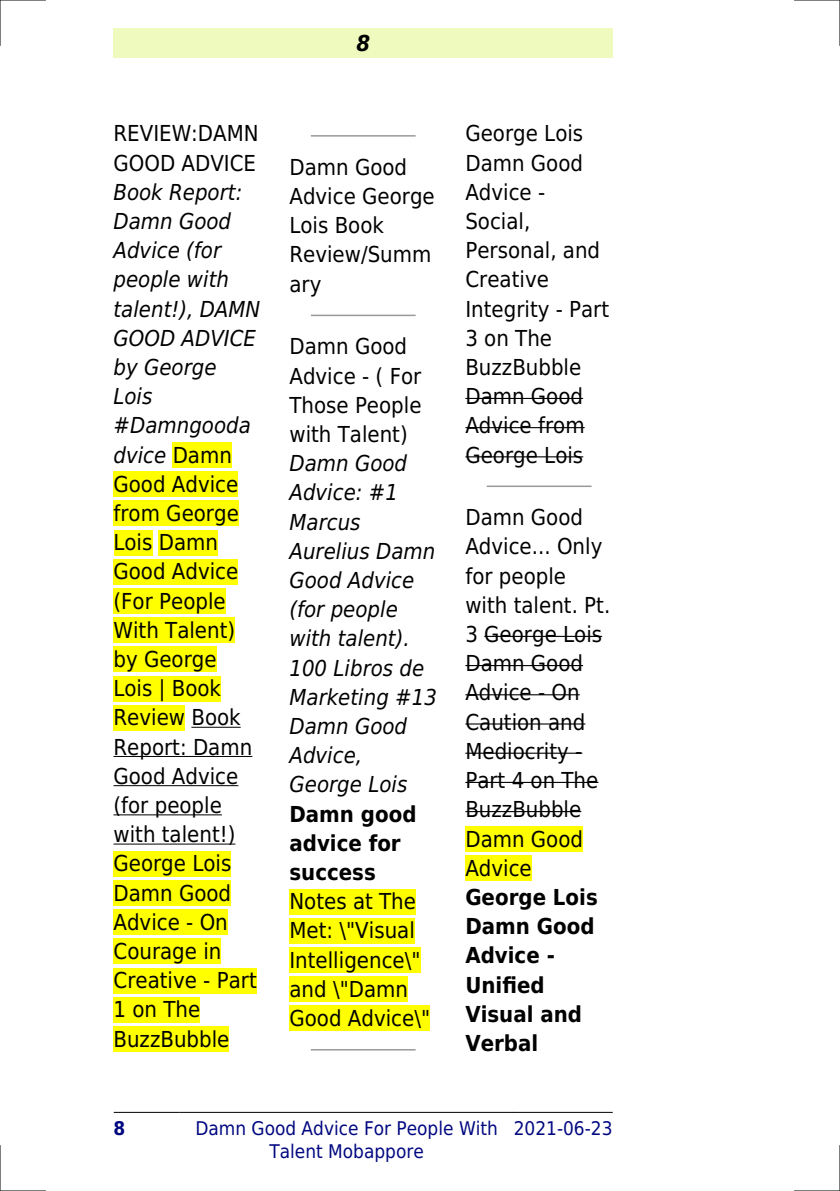
<style>
.page{position:relative;width:840px;height:1191px;background:#fff}
.page>*{position:absolute;margin:0;border:0;box-sizing:border-box;transform-origin:0 0}
.t1{font:22px/29.2px "DejaVu Sans Condensed";color:#000}
.t2{font:italic 22px/29.2px "DejaVu Sans Condensed";color:#000}
.t3{font:700 22px/29.2px "DejaVu Sans Condensed";color:#000}
.t4{font:italic 700 22px "DejaVu Sans Condensed";color:#000}
.t5{font:18.8px/22.6px "DejaVu Sans Condensed";color:#000880;text-align:center}
.t6{font:700 18.8px "DejaVu Sans Condensed";color:#000880}
.s1{font-style:italic}
</style>
<div class="page">
<div style="left:113px;top:28px;width:499px;height:30px;background:#effbbe"></div>
<hr style="left:114px;top:1112px;width:65px;height:1px;background:#000">
<hr style="left:180px;top:1112px;width:333px;height:1px;background:#000">
<hr style="left:514px;top:1112px;width:98px;height:1px;background:#000">
<div style="left:173px;top:442px;width:59px;height:26px;background:#ff0"></div>
<div style="left:113px;top:471px;width:125px;height:26px;background:#ff0"></div>
<div style="left:113px;top:500px;width:126px;height:26px;background:#ff0"></div>
<div style="left:113px;top:530px;width:39px;height:25px;background:#ff0"></div>
<div style="left:159px;top:530px;width:59px;height:25px;background:#ff0"></div>
<div style="left:113px;top:559px;width:125px;height:25px;background:#ff0"></div>
<div style="left:113px;top:588px;width:112px;height:26px;background:#ff0"></div>
<div style="left:113px;top:617px;width:122px;height:26px;background:#ff0"></div>
<div style="left:113px;top:646px;width:103px;height:26px;background:#ff0"></div>
<div style="left:113px;top:676px;width:108px;height:25px;background:#ff0"></div>
<div style="left:113px;top:705px;width:72px;height:25px;background:#ff0"></div>
<hr style="left:191px;top:727px;width:49px;height:1px;background:#000">
<hr style="left:113px;top:756px;width:139px;height:1px;background:#000">
<hr style="left:113px;top:785px;width:125px;height:1px;background:#000">
<hr style="left:113px;top:814px;width:109px;height:1px;background:#000">
<hr style="left:113px;top:843px;width:122px;height:1px;background:#000">
<div style="left:113px;top:851px;width:118px;height:25px;background:#ff0"></div>
<div style="left:113px;top:880px;width:118px;height:25px;background:#ff0"></div>
<div style="left:113px;top:909px;width:115px;height:26px;background:#ff0"></div>
<div style="left:113px;top:938px;width:108px;height:26px;background:#ff0"></div>
<div style="left:113px;top:967px;width:143px;height:26px;background:#ff0"></div>
<div style="left:113px;top:997px;width:87px;height:25px;background:#ff0"></div>
<div style="left:113px;top:1026px;width:116px;height:25px;background:#ff0"></div>
<hr style="left:311px;top:135px;width:103px;height:2px;background:#999">
<hr style="left:311px;top:315px;width:103px;height:1px;background:#999">
<div style="left:289px;top:888px;width:127px;height:26px;background:#ff0"></div>
<div style="left:289px;top:918px;width:125px;height:25px;background:#ff0"></div>
<div style="left:289px;top:947px;width:131px;height:25px;background:#ff0"></div>
<div style="left:289px;top:976px;width:119px;height:26px;background:#ff0"></div>
<div style="left:289px;top:1005px;width:141px;height:26px;background:#ff0"></div>
<hr style="left:311px;top:1049px;width:103px;height:1px;background:#999">
<hr style="left:465px;top:398px;width:117px;height:1px;background:#000">
<hr style="left:465px;top:427px;width:119px;height:1px;background:#000">
<hr style="left:465px;top:456px;width:118px;height:1px;background:#000">
<hr style="left:487px;top:485px;width:103px;height:2px;background:#999">
<hr style="left:484px;top:636px;width:118px;height:1px;background:#000">
<hr style="left:465px;top:665px;width:117px;height:1px;background:#000">
<hr style="left:465px;top:694px;width:114px;height:1px;background:#000">
<hr style="left:465px;top:723px;width:120px;height:1px;background:#000">
<hr style="left:465px;top:752px;width:117px;height:1px;background:#000">
<hr style="left:465px;top:782px;width:133px;height:1px;background:#000">
<hr style="left:465px;top:811px;width:116px;height:1px;background:#000">
<div style="left:465px;top:826px;width:117px;height:25px;background:#ff0"></div>
<div style="left:465px;top:855px;width:66px;height:26px;background:#ff0"></div>
<hr style="left:0;top:0;width:45px;height:1px;background:#000">
<hr style="left:794px;top:0;width:45px;height:1px;background:#000">
<hr style="left:0;top:1190px;width:45px;height:1px;background:#000">
<hr style="left:794px;top:1190px;width:45px;height:1px;background:#000">
<hr style="left:0;top:0;width:1px;height:45px;background:#000">
<hr style="left:0;top:1145px;width:1px;height:46px;background:#000">
<hr style="left:839px;top:0;width:1px;height:45px;background:#000">
<hr style="left:839px;top:1145px;width:1px;height:46px;background:#000">
<p class="t4" style="left:356px;top:30px;width:15px">8</p>
<p class="t1" style="left:113px;top:119px;width:147px">REVIEW:DAMN<br>GOOD ADVICE</p>
<p class="t1" style="left:113px;top:177px;width:148px"><span class="s1">Book Report:<br>Damn Good<br>Advice (for people with talent!), DAMN<br>GOOD ADVICE by George<br>Lois #Damngooda dvice</span> Damn<br>Good Advice from George<br>Lois Damn<br>Good Advice (For People<br>With Talent) by George<br>Lois | Book<br>Review Book<br>Report: Damn<br>Good Advice (for people with talent!)<br>George Lois<br>Damn Good<br>Advice - On<br>Courage in<br>Creative - Part<br>1 on The<br>BuzzBubble</p>
<p class="t1" style="left:289px;top:153px;width:147px">Damn Good<br>Advice George<br>Lois Book<br>Review/Summ ary</p>
<p class="t1" style="left:289px;top:332px;width:133px">Damn Good<br>Advice - ( For<br>Those People with Talent)</p>
<p class="t2" style="left:289px;top:449px;width:149px">Damn Good<br>Advice: #1<br>Marcus<br>Aurelius Damn<br>Good Advice (for people with talent).<br>100 Libros de<br>Marketing #13<br>Damn Good<br>Advice,<br>George Lois</p>
<p class="t3" style="left:289px;top:799px;width:128px">Damn good advice for success</p>
<p class="t1" style="left:289px;top:887px;width:142px">Notes at The<br>Met: \"Visual<br>Intelligence\" and \"Damn<br>Good Advice\"</p>
<p class="t1" style="left:465px;top:119px;width:145px">George Lois<br>Damn Good<br>Advice -<br>Social,<br>Personal, and<br>Creative<br>Integrity - Part<br>3 on The<br>BuzzBubble<br>Damn Good<br>Advice from<br>George Lois</p>
<p class="t1" style="left:465px;top:503px;width:146px">Damn Good<br>Advice... Only for people with talent. Pt.<br>3 George Lois<br>Damn Good<br>Advice - On<br>Caution and<br>Mediocrity -<br>Part 4 on The<br>BuzzBubble<br>Damn Good<br>Advice</p>
<p class="t3" style="left:465px;top:882px;width:134px">George Lois<br>Damn Good<br>Advice -<br>Unified<br>Visual and<br>Verbal</p>
<p class="t6" style="left:113px;top:1117px;width:13px">8</p>
<p class="t5" style="left:195px;top:1117px;width:304px">Damn Good Advice For People With<br>Talent Mobappore</p>
<p class="t5" style="left:513px;top:1117px;width:100px">2021-06-23</p>
</div>
